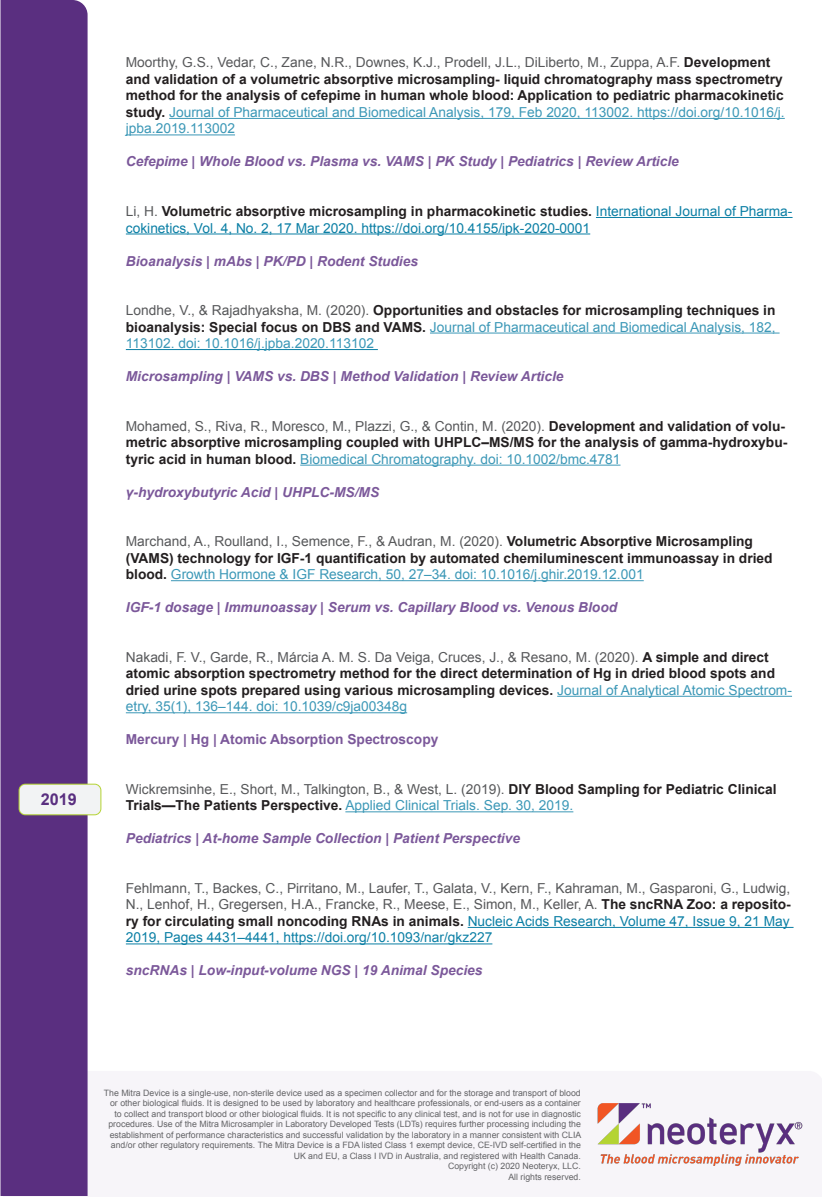
<style>
.page{position:relative;width:822px;height:1197px;background:#fff}
.page>*{position:absolute;margin:0;border:0;box-sizing:border-box;transform-origin:0 0}
.year{font:700 16.25px "Arial";color:#5a2f80}
.t1{font:700 13.75px/16.5px "Arial";color:#231f20}
.Keywords{font:italic 700 13.75px "Arial";color:#7b589a}
.t2{font:13.75px/16.5px "Arial";color:#57585a;text-align:justify}
.t3{font:13.75px/16.5px "Arial";color:#0b7fa5}
.Keywords-2{font:700 13.75px "Arial";color:#7b589a}
.t4{font:8.75px/10.5px "Arial";color:#636366;text-align:right}
.s1{font-weight:400;color:#57585a}
.s2{font-weight:400;color:#3c98b7}
.s3{color:#57585a}
.s4{font-weight:700;color:#231f20}
.s5{color:#0b7fa5}
</style>
<div class="page">
<div style="left:1px;top:0;width:87px;height:1195px;background:#5a2f80"></div>
<img style="left:597px;top:1103px;width:205px;height:63px">
<hr style="left:169px;top:118px;width:615px;height:1px;background:#3c98b7">
<hr style="left:126px;top:135px;width:109px;height:1px;background:#3c98b7">
<hr style="left:595px;top:217px;width:197px;height:1px;background:#0b7fa5">
<hr style="left:126px;top:234px;width:464px;height:1px;background:#0b7fa5">
<hr style="left:430px;top:333px;width:349px;height:1px;background:#3c98b7">
<hr style="left:126px;top:349px;width:252px;height:1px;background:#0b7fa5">
<hr style="left:300px;top:465px;width:320px;height:1px;background:#3c98b7">
<hr style="left:171px;top:580px;width:472px;height:1px;background:#3c98b7">
<hr style="left:557px;top:696px;width:234px;height:1px;background:#3c98b7">
<hr style="left:126px;top:712px;width:281px;height:1px;background:#3c98b7">
<hr style="left:345px;top:811px;width:228px;height:1px;background:#3c98b7">
<hr style="left:467px;top:927px;width:326px;height:1px;background:#0b7fa5">
<hr style="left:126px;top:943px;width:366px;height:1px;background:#0b7fa5">
<div style="left:19px;top:784px;width:82px;height:30px;background:#f2f3f4;border-radius:6px"></div>
<div style="left:19px;top:783px;width:82px;height:32px;border:1px solid #b4d333;border-radius:6px"></div>
<p class="year" style="left:41px;top:788px;width:38px">2019</p>
<p class="t1" style="left:126px;top:55px;width:660px"><span class="s1">Moorthy, G.S., Vedar, C., Zane, N.R., Downes, K.J., Prodell, J.L., DiLiberto, M., Zuppa, A.F.</span> Development and validation of a volumetric absorptive microsampling- liquid chromatography mass spectrometry method for the analysis of cefepime in human whole blood: Application to pediatric pharmacokinetic study. <span class="s2">Journal of Pharmaceutical and Biomedical Analysis, 179, Feb 2020, 113002. https://doi.org/10.1016/j. jpba.2019.113002</span></p>
<p class="Keywords" style="left:126px;top:153px;width:554px">Cefepime | Whole Blood vs. Plasma vs. VAMS | PK Study | Pediatrics | Review Article</p>
<p class="t3" style="left:126px;top:203px;width:668px"><span class="s3">Li, H.</span> <span class="s4">Volumetric absorptive microsampling in pharmacokinetic studies.</span> International Journal of Pharma&shy;cokinetics, Vol. 4, No. 2, 17 Mar 2020. https://doi.org/10.4155/ipk-2020-0001</p>
<p class="Keywords" style="left:126px;top:252px;width:293px">Bioanalysis | mAbs | PK/PD | Rodent Studies</p>
<p class="t1" style="left:126px;top:302px;width:651px;text-align:justify"><span class="s1">Londhe, V., &amp; Rajadhyaksha, M. (2020).</span> Opportunities and obstacles for microsampling techniques in bioanalysis: Special focus on DBS and VAMS. <span class="s2">Journal of Pharmaceutical and Biomedical Analysis, 182, 113102. doi: 10.1016/j.jpba.2020.113102</span></p>
<p class="Keywords" style="left:126px;top:367px;width:439px">Microsampling | VAMS vs. DBS | Method Validation | Review Article</p>
<p class="t1" style="left:126px;top:418px;width:662px"><span class="s1">Mohamed, S., Riva, R., Moresco, M., Plazzi, G., &amp; Contin, M. (2020).</span> Development and validation of volu&shy;metric absorptive microsampling coupled with UHPLC–MS/MS for the analysis of gamma-hydroxybu&shy;tyric acid in human blood. <span class="s2">Biomedical Chromatography. doi: 10.1002/bmc.4781</span></p>
<p class="Keywords" style="left:126px;top:483px;width:255px">γ-hydroxybutyric Acid | UHPLC-MS/MS</p>
<p class="t1" style="left:126px;top:533px;width:648px"><span class="s1">Marchand, A., Roulland, I., Semence, F., &amp; Audran, M. (2020).</span> Volumetric Absorptive Microsampling (VAMS) technology for IGF-1 quantification by automated chemiluminescent immunoassay in dried blood. <span class="s2">Growth Hormone &amp; IGF Research, 50, 27–34. doi: 10.1016/j.ghir.2019.12.001</span></p>
<p class="Keywords" style="left:126px;top:598px;width:492px">IGF-1 dosage | Immunoassay | Serum vs. Capillary Blood vs. Venous Blood</p>
<p class="t1" style="left:126px;top:649px;width:667px"><span class="s1">Nakadi, F. V., Garde, R., Márcia A. M. S. Da Veiga, Cruces, J., &amp; Resano, M. (2020).</span> A simple and direct atomic absorption spectrometry method for the direct determination of Hg in dried blood spots and dried urine spots prepared using various microsampling devices. <span class="s2">Journal of Analytical Atomic Spectrom&shy;etry, 35(1), 136–144. doi: 10.1039/c9ja00348g</span></p>
<p class="Keywords-2" style="left:126px;top:730px;width:314px">Mercury | Hg | Atomic Absorption Spectroscopy</p>
<p class="t1" style="left:126px;top:781px;width:652px"><span class="s1">Wickremsinhe, E., Short, M., Talkington, B., &amp; West, L. (2019).</span> DIY Blood Sampling for Pediatric Clinical<br>Trials—The Patients Perspective. <span class="s2">Applied Clinical Trials. Sep. 30, 2019.</span></p>
<p class="Keywords" style="left:126px;top:829px;width:395px">Pediatrics | At-home Sample Collection | Patient Perspective</p>
<p class="t2" style="left:126px;top:879px;width:666px">Fehlmann, T., Backes, C., Pirritano, M., Laufer, T., Galata, V., Kern, F., Kahraman, M., Gasparoni, G., Ludwig, N., Lenhof, H., Gregersen, H.A., Francke, R., Meese, E., Simon, M., Keller, A. <span class="s4">The sncRNA Zoo: a reposito&shy;ry for circulating small noncoding RNAs in animals.</span> <span class="s5">Nucleic Acids Research, Volume 47, Issue 9, 21 May 2019, Pages 4431–4441, https://doi.org/10.1093/nar/gkz227</span></p>
<p class="Keywords" style="left:126px;top:961px;width:358px">sncRNAs | Low-input-volume NGS | 19 Animal Species</p>
<p class="t4" style="left:104px;top:1087px;width:479px">The Mitra Device is a single-use, non-sterile device used as a specimen collector and for the storage and transport of blood or other biological fluids. It is designed to be used by laboratory and healthcare professionals, or end-users as a container to collect and transport blood or other biological fluids. It is not specific to any clinical test, and is not for use in diagnostic procedures. Use of the Mitra Microsampler in Laboratory Developed Tests (LDTs) requires further processing including the establishment of performance characteristics and successful validation by the laboratory in a manner consistent with CLIA and/or other regulatory requirements. The Mitra Device is a FDA listed Class 1 exempt device, CE-IVD self-certified in the UK and EU, a Class I IVD in Australia, and registered with Health Canada.<br>Copyright (c) 2020 Neoteryx, LLC.<br>All rights reserved.</p>
</div>
